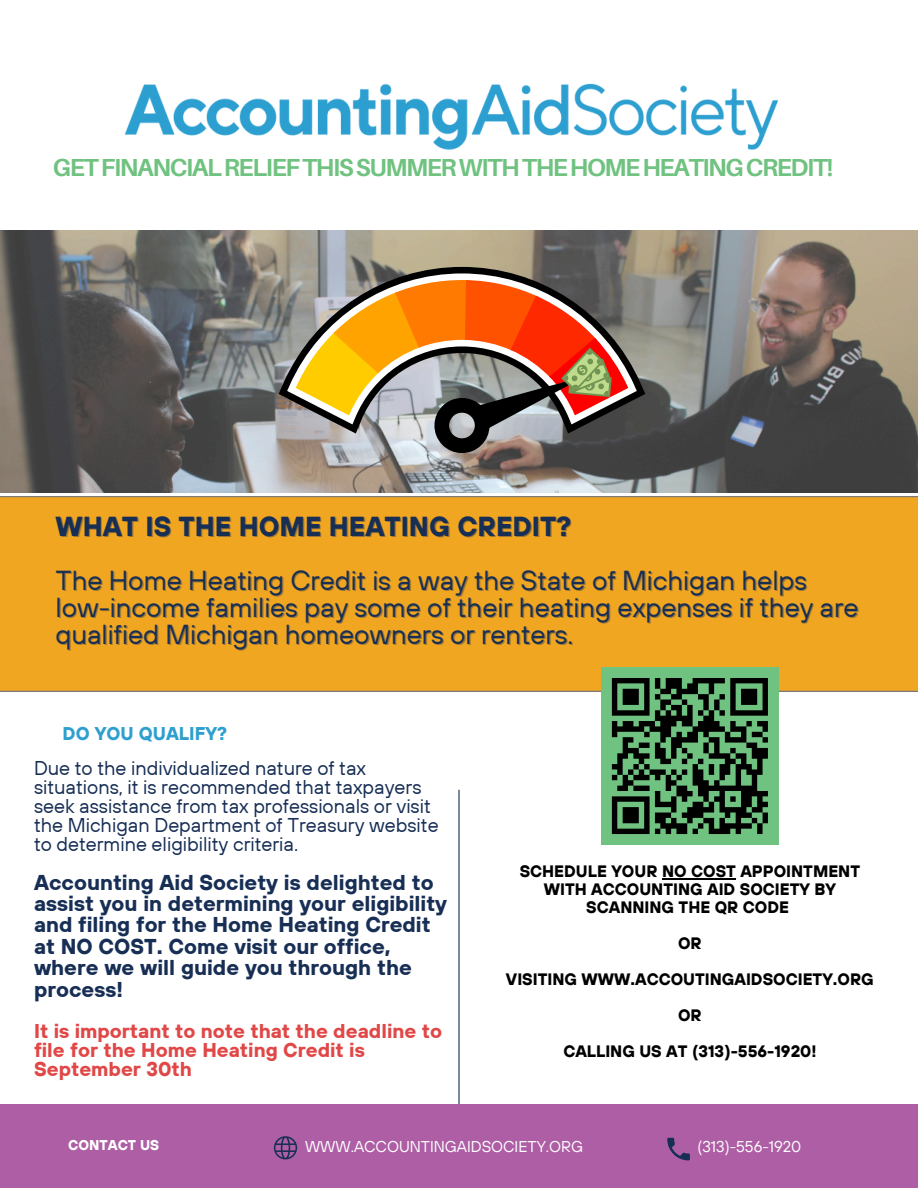
<style>
.page{position:relative;width:918px;height:1188px;background:#fff}
.page>*{position:absolute;margin:0;border:0;box-sizing:border-box;transform-origin:0 0}
.t1{font:27.45px "TT Hoves";color:#172e55}
.t2{font:700 27.45px "TT Hoves";color:#172e55}
.t3{font:700 24.6px "Aileron";letter-spacing:-.055em;color:#6fc27f}
.t4{font:700 21.45px/21.3px "TT Hoves";color:#172e55}
.t5{font:19.95px/19.2px "TT Hoves";color:#172e55}
.t6{font:700 19.95px/19.2px "TT Hoves";color:#e04746}
.t7{font:700 18.45px "TT Hoves";color:#2e9fcf}
.t8{font:700 16.5px/18px "TT Hoves";color:#000;text-align:center}
.t9{font:15.6px "TT Hoves";color:#fff}
.t10{font:700 14.1px "TT Hoves";color:#fff}
</style>
<div class="page">
<div style="left:0;top:496px;width:918px;height:196px;background:#f1a621"></div>
<hr style="left:458px;top:790px;width:2px;height:314px;background:#172e55">
<img style="left:124px;top:83px;width:655px;height:67px">
<img style="left:0;top:231px;width:918px;height:262px">
<div style="left:0;top:1104px;width:918px;height:84px;background:#ae5ea5"></div>
<svg style="left:667px;top:1138px;width:23px;height:22px"></svg>
<svg style="left:274px;top:1136px;width:23px;height:23px"></svg>
<div style="left:601px;top:667px;width:178px;height:178px;background:#6fc27f"></div>
<svg style="left:611px;top:678px;width:157px;height:156px"></svg>
<svg style="left:279px;top:267px;width:366px;height:167px;background:#78766f"></svg>
<svg style="left:287px;top:273px;width:350px;height:151px;background:#7e7e7b"></svg>
<svg style="left:296px;top:280px;width:332px;height:177px;background:#b0815a"></svg>
<hr style="left:662px;top:878px;width:74px;height:1px;background:#000">
<h1 class="t3" style="left:53px;top:152px;width:782px">GETFINANCIALRELIEFTHISSUMMERWITHTHEHOMEHEATINGCREDIT!</h1>
<p class="t2" style="left:56px;top:508px;width:517px">WHAT IS THE HOME HEATING CREDIT?</p>
<h3 class="t1" style="left:56px;top:562px;width:753px">The Home Heating Credit is a way the State of Michigan helps</h3>
<p class="t1" style="left:56px;top:589px;width:805px">low-income families pay some of their heating expenses if they are</p>
<p class="t1" style="left:56px;top:616px;width:519px">qualified Michigan homeowners or renters.</p>
<p class="t7" style="left:63px;top:721px;width:166px">DO YOU QUALIFY?</p>
<h5 class="t5" style="left:34px;top:758px;width:406px">Due to the individualized nature of tax situations, it is recommended that taxpayers seek assistance from tax professionals or visit the Michigan Department of Treasury website to determine eligibility criteria.</h5>
<h4 class="t4" style="left:34px;top:871px;width:415px">Accounting Aid Society is delighted to assist you in determining your eligibility and filing for the Home Heating Credit at NO COST. Come visit our office, where we will guide you through the process!</h4>
<h4 class="t6" style="left:34px;top:1021px;width:410px">It is important to note that the deadline to file for the Home Heating Credit is<br>September 30th</h4>
<p class="t8" style="left:520px;top:862px;width:342px">SCHEDULE YOUR NO COST APPOINTMENT<br>WITH ACCOUNTING AID SOCIETY BY<br>SCANNING THE QR CODE</p>
<p class="t8" style="left:678px;top:934px;width:25px">OR</p>
<p class="t8" style="left:506px;top:970px;width:369px">VISITING WWW.ACCOUTINGAIDSOCIETY.ORG</p>
<p class="t8" style="left:678px;top:1006px;width:25px">OR</p>
<p class="t8" style="left:563px;top:1042px;width:255px">CALLING US AT (313)-556-1920!</p>
<h2 class="t10" style="left:68px;top:1136px;width:93px">CONTACT US</h2>
<h6 class="t9" style="left:305px;top:1136px;width:280px">WWW.ACCOUNTINGAIDSOCIETY.ORG</h6>
<p class="t9" style="left:697px;top:1136px;width:105px">(313)-556-1920</p>
</div>
